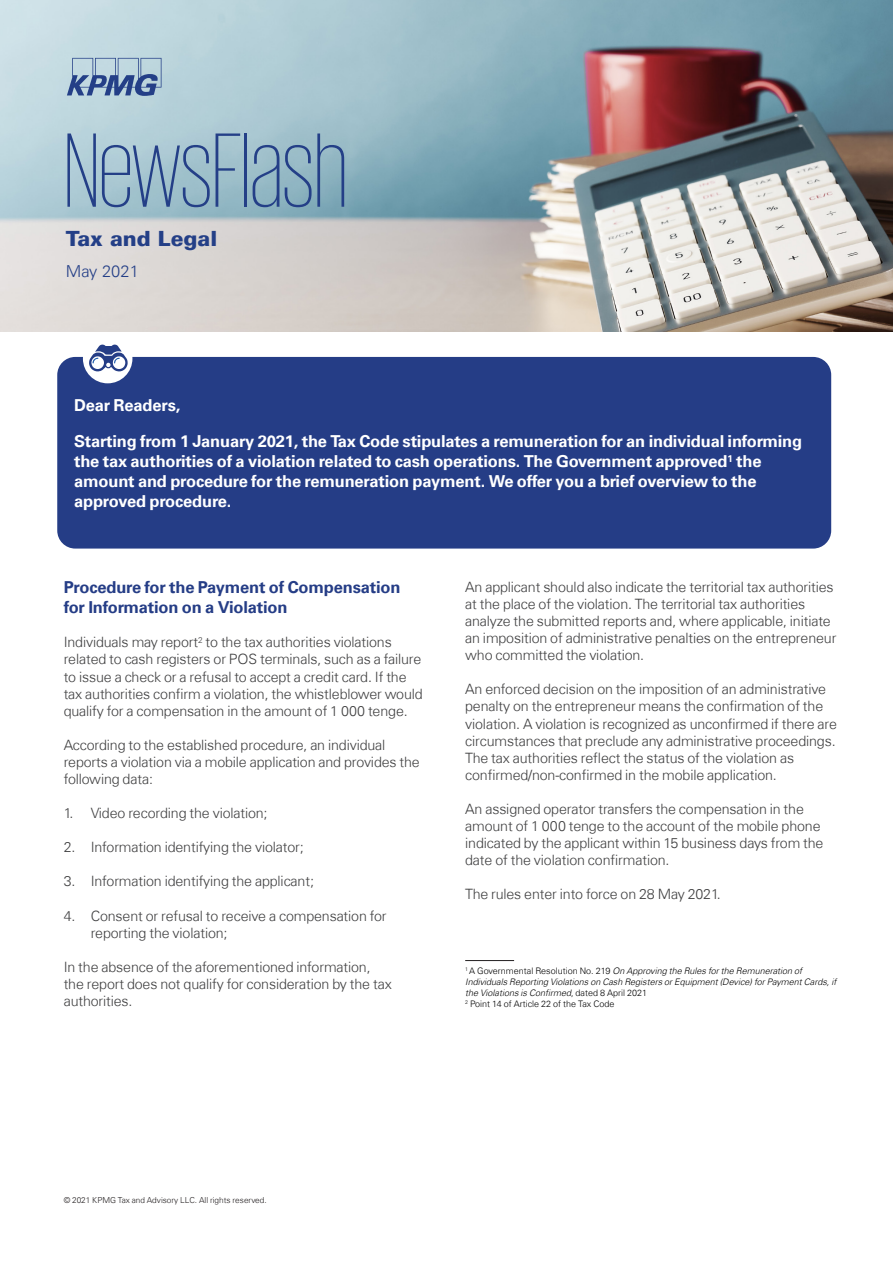
<style>
.page{position:relative;width:893px;height:1263px;background:#fff}
.page>*{position:absolute;margin:0;border:0;box-sizing:border-box;transform-origin:0 0}
.Heading_20pt{font:200 108px "KPMG Cyrillic";letter-spacing:-.01em;color:#243f87}
.t1{font:900 21px "Universfor KPMG";color:#243f87}
.Bodycopy_9_5pt{font:700 16.5px/19.8px "Universfor KPMG";letter-spacing:-.01em;color:#fff}
.Bodycopy_9_5pt-2{font:700 16.5px/19.8px "Universfor KPMG";letter-spacing:-.01em;color:#253d86}
.t2{font:300 16.5px "Universfor KPMG";color:#243f87}
.Bodycopy_9_5pt-3{font:300 14.25px/17.1px "Universfor KPMG";letter-spacing:-.01em;color:#3e3e3f}
.Bodycopy_9_5pt-4{font:italic 300 9px/10.8px "Universfor KPMG";color:#000}
.Bodycopy_9_5pt-5{font:300 9px "Universfor KPMG";color:#000}
.Legal_6pt{font:300 8.25px "Universfor KPMG";color:#231f20}
.s1{font-style:normal}
</style>
<div class="page">
<img style="left:0;top:0;width:893px;height:332px">
<div style="left:57px;top:357px;width:774px;height:192px;background:#253d86;border-radius:18px"></div>
<div style="left:83px;top:334px;width:49px;height:49px;background:#fff;border-radius:50%"></div>
<svg style="left:89px;top:345px;width:39px;height:26px"></svg>
<hr style="left:465px;top:960px;width:49px;height:1px;background:#231f20">
<svg style="left:67px;top:58px;width:94px;height:38px;background:#89a2c0"></svg>
<p class="Heading_20pt" style="left:64px;top:119px;width:285px">NewsFlash</p>
<p class="t1" style="left:66px;top:225px;width:153px">Tax and Legal</p>
<p class="t2" style="left:66px;top:261px;width:75px">May 2021</p>
<p class="Bodycopy_9_5pt" style="left:74px;top:395px;width:108px">Dear Readers,</p>
<p class="Bodycopy_9_5pt" style="left:74px;top:432px;width:730px">Starting from 1 January 2021, the Tax Code stipulates a remuneration for an individual informing the tax authorities of a violation related to cash operations. The Government approved<sup>1</sup> the amount and procedure for the remuneration payment. We offer you a brief overview to the approved procedure.</p>
<p class="Bodycopy_9_5pt-2" style="left:64px;top:578px;width:338px">Procedure for the Payment of Compensation for Information on a Violation</p>
<p class="Bodycopy_9_5pt-3" style="left:64px;top:634px;width:361px">Individuals may report<sup>2</sup> to the tax authorities violations related to cash registers or POS terminals, such as a failure to issue a check or a refusal to accept a credit card. If the tax authorities confirm a violation, the whistleblower would qualify for a compensation in the amount of 1 000 tenge.</p>
<p class="Bodycopy_9_5pt-3" style="left:64px;top:736px;width:358px">According to the established procedure, an individual reports a violation via a mobile application and provides the following data:</p>
<p class="Bodycopy_9_5pt-3" style="left:64px;top:805px;width:205px">1. Video recording the violation;</p>
<p class="Bodycopy_9_5pt-3" style="left:64px;top:839px;width:242px">2. Information identifying the violator;</p>
<p class="Bodycopy_9_5pt-3" style="left:64px;top:873px;width:252px">3. Information identifying the applicant;</p>
<p class="Bodycopy_9_5pt-3" style="left:91px;top:907px;width:297px;text-indent:-27px">4. Consent or refusal to receive a compensation for reporting the violation;</p>
<p class="Bodycopy_9_5pt-3" style="left:64px;top:958px;width:330px">In the absence of the aforementioned information, the report does not qualify for consideration by the tax authorities.</p>
<p class="Bodycopy_9_5pt-3" style="left:465px;top:578px;width:373px">An applicant should also indicate the territorial tax authorities at the place of the violation. The territorial tax authorities analyze the submitted reports and, where applicable, initiate an imposition of administrative penalties on the entrepreneur who committed the violation.</p>
<p class="Bodycopy_9_5pt-3" style="left:465px;top:681px;width:373px">An enforced decision on the imposition of an administrative penalty on the entrepreneur means the confirmation of the violation. A violation is recognized as unconfirmed if there are circumstances that preclude any administrative proceedings.<br>The tax authorities reflect the status of the violation as confirmed/non-confirmed in the mobile application.</p>
<p class="Bodycopy_9_5pt-3" style="left:465px;top:800px;width:360px">An assigned operator transfers the compensation in the amount of 1 000 tenge to the account of the mobile phone indicated by the applicant within 15 business days from the date of the violation confirmation.</p>
<p class="Bodycopy_9_5pt-3" style="left:465px;top:886px;width:257px">The rules enter into force on 28 May 2021.</p>
<p class="Bodycopy_9_5pt-4" style="left:465px;top:966px;width:373px"><sup>1</sup> <span class="s1">A Governmental Resolution No. 219</span> On Approving the Rules for the Remuneration of<br>Individuals Reporting Violations on Cash Registers or Equipment (Device) for Payment Cards, if the Violations is Confirmed<span class="s1">, dated 8 April 2021</span></p>
<p class="Bodycopy_9_5pt-5" style="left:465px;top:998px;width:151px"><sup>2</sup> Point 14 of Article 22 of the Tax Code</p>
<p class="Legal_6pt" style="left:64px;top:1195px;width:205px">© 2021 KPMG Tax and Advisory LLC. All rights reserved.</p>
</div>
